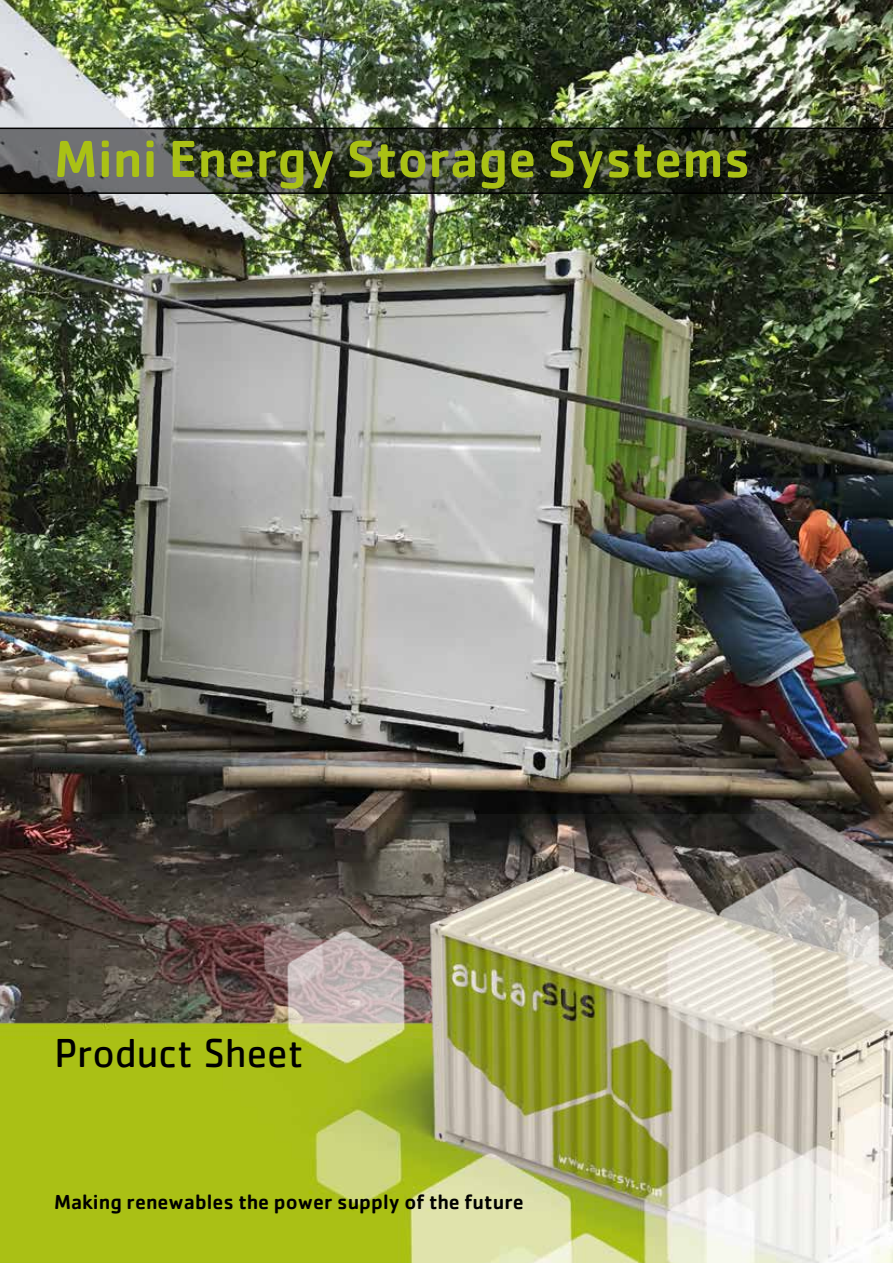
<style>
.page{position:relative;width:893px;height:1263px;background:#fff}
.page>*{position:absolute;margin:0;border:0;box-sizing:border-box;transform-origin:0 0}
.t1{font:500 54px "Cachet Std";color:#aac115}
.t2{font:42px "Cachet Std";color:#000}
.t3{font:500 21px "Cachet Std";color:#000}
</style>
<div class="page">
<img style="left:0;top:0;width:893px;height:814px">
<svg style="left:0;top:129px;width:893px;height:63px;background:#343a2f"></svg>
<img style="left:0;top:814px;width:893px;height:449px">
<hr style="left:0;top:128px;width:893px;height:1px;background:#000">
<hr style="left:0;top:192px;width:893px;height:2px;background:#000">
<h1 class="t1" style="left:54px;top:126px;width:698px">Mini Energy Storage Systems</h1>
<h2 class="t2" style="left:54px;top:1029px;width:251px">Product Sheet</h2>
<p class="t3" style="left:54px;top:1189px;width:471px">Making renewables the power supply of the future</p>
</div>
